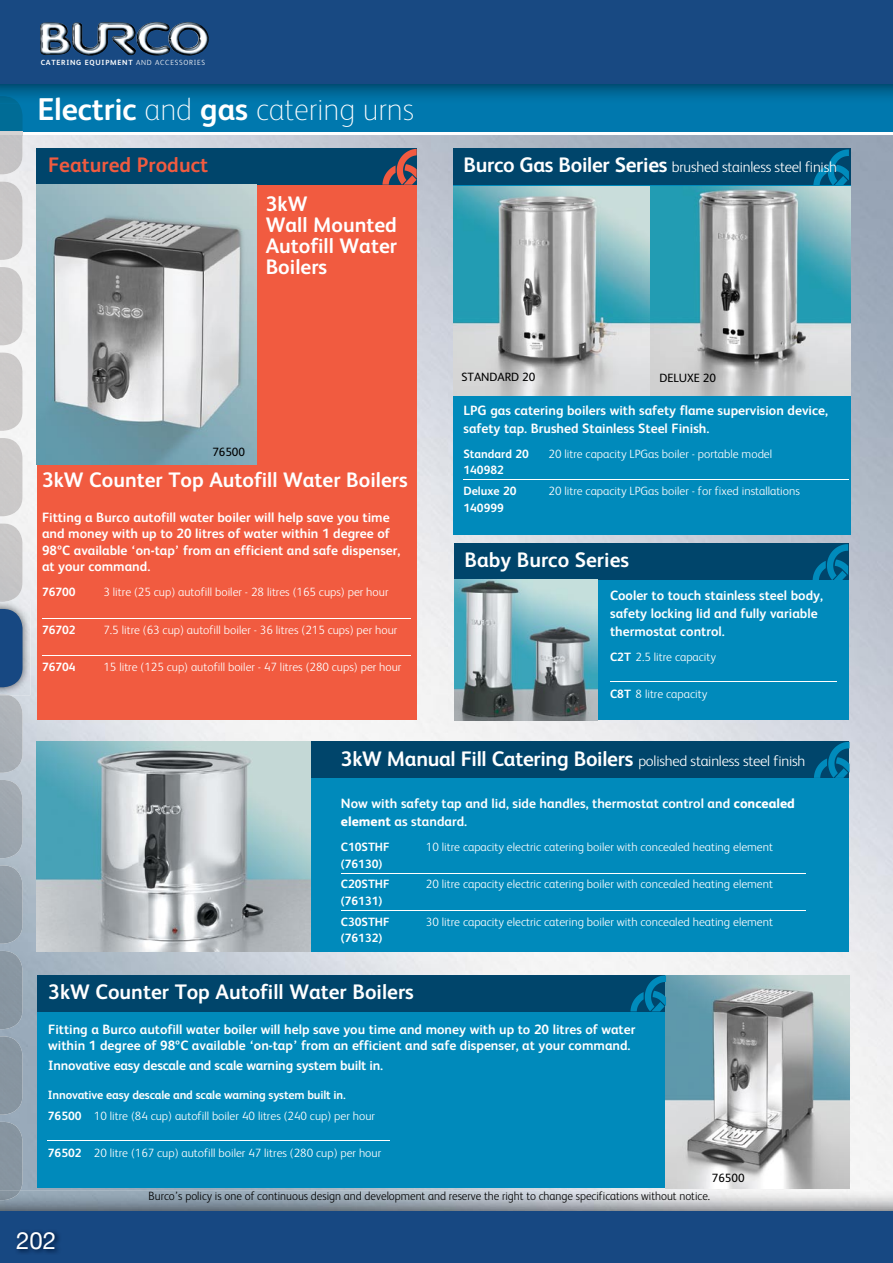
<style>
.page{position:relative;width:893px;height:1263px;background:#fff}
.page>*{position:absolute;margin:0;border:0;box-sizing:border-box;transform-origin:0 0}
.t1{font:100 31.5px "FS Albert";letter-spacing:-.005em;color:#fff}
.t2{font:24px "Helvetica Neue";color:#fff}
.t3{font:700 21px/21px "FS Albert";color:#fff}
.t4{font:700 21px "FS Albert";color:#f15b40}
.t5{font:300 15px "FS Albert";letter-spacing:-.015em;color:#fff}
.t6{font:700 13.5px/18px "FS Albert";color:#fff}
.t7{font:300 12px "FS Albert";color:#fff}
.t8{font:700 12px/20.7px "FS Albert";color:#fff}
.t9{font:300 12px "FS Albert";color:#000;scale:.95 1}
.t10{font:12px "FS Albert";letter-spacing:-.005em;color:#000}
.t11{font:700 7.5px "FS Albert";letter-spacing:.1em;color:#fff}
.s1{font-weight:300}
.s2{font-weight:700}
.s3{font-weight:700;font-size:21px}
.s4{font-weight:300;font-size:15px}
.s5{font-weight:800}
</style>
<div class="page">
<img style="left:0;top:135px;width:893px;height:1076px">
<svg style="left:0;top:0;width:893px;height:131px;fill:#0078ae"></svg>
<div style="left:0;top:1211px;width:893px;height:52px;background:#174882"></div>
<div style="left:0;top:0;width:893px;height:84px;background:#184982"></div>
<img style="left:0;top:780px;width:23px;height:78px">
<img style="left:0;top:1122px;width:23px;height:68px">
<img style="left:0;top:1190px;width:20px;height:10px">
<img style="left:0;top:951px;width:23px;height:78px">
<img style="left:0;top:865px;width:23px;height:79px">
<img style="left:0;top:1036px;width:23px;height:79px">
<hr style="left:0;top:131px;width:23px;height:4px;background:#d5d3d3">
<img style="left:0;top:135px;width:23px;height:39px">
<svg style="left:0;top:103px;width:23px;height:28px"></svg>
<img style="left:0;top:96px;width:19px;height:7px">
<img style="left:0;top:438px;width:23px;height:78px">
<img style="left:0;top:267px;width:23px;height:78px">
<img style="left:0;top:601px;width:30px;height:94px">
<svg style="left:0;top:609px;width:23px;height:78px"></svg>
<img style="left:0;top:182px;width:23px;height:78px">
<img style="left:0;top:523px;width:23px;height:78px">
<img style="left:0;top:353px;width:23px;height:78px">
<img style="left:0;top:695px;width:23px;height:78px">
<div style="left:38px;top:742px;width:811px;height:209px;background:#008abb"></div>
<div style="left:38px;top:742px;width:811px;height:36px;background:#00456b"></div>
<img style="left:36px;top:742px;width:274px;height:209px">
<div style="left:454px;top:548px;width:395px;height:172px;background:#008abb"></div>
<div style="left:454px;top:543px;width:395px;height:36px;background:#00456b"></div>
<img style="left:454px;top:579px;width:143px;height:142px">
<div style="left:38px;top:975px;width:803px;height:213px;background:#008abb"></div>
<div style="left:38px;top:975px;width:628px;height:36px;background:#00456b"></div>
<hr style="left:610px;top:681px;width:226px;height:1px;background:#fff">
<img style="left:827px;top:544px;width:20px;height:18px">
<div style="left:453px;top:148px;width:397px;height:387px;background:#008abb"></div>
<div style="left:453px;top:149px;width:397px;height:36px;background:#00456b"></div>
<img style="left:828px;top:149px;width:19px;height:18px">
<img style="left:453px;top:187px;width:197px;height:208px">
<svg style="left:650px;top:187px;width:200px;height:208px"></svg>
<hr style="left:463px;top:479px;width:386px;height:1px;background:#fff">
<div style="left:37px;top:148px;width:380px;height:572px;background:#f15b40"></div>
<div style="left:36px;top:149px;width:380px;height:36px;background:#00456b"></div>
<img style="left:397px;top:149px;width:19px;height:18px">
<img style="left:666px;top:975px;width:183px;height:213px">
<img style="left:828px;top:742px;width:20px;height:18px">
<hr style="left:341px;top:873px;width:465px;height:1px;background:#fff">
<hr style="left:341px;top:910px;width:465px;height:1px;background:#fff">
<hr style="left:42px;top:618px;width:369px;height:1px;background:#fff">
<hr style="left:42px;top:655px;width:369px;height:1px;background:#fff">
<img style="left:36px;top:185px;width:221px;height:279px">
<img style="left:40px;top:22px;width:169px;height:34px">
<hr style="left:48px;top:1140px;width:342px;height:1px;background:#fff">
<img style="left:645px;top:975px;width:19px;height:18px">
<p class="t11" style="left:41px;top:59px;width:166px">CATERING EQUIPMENT <span class="s1">AND ACCESSORIES</span></p>
<h1 class="t1" style="left:38px;top:91px;width:378px"><span class="s2">Electric</span> and <span class="s2">gas</span> catering urns</h1>
<h3 class="t4" style="left:48px;top:153px;width:161px">Featured Product</h3>
<h3 class="t3" style="left:266px;top:193px;width:133px">3kW<br>Wall Mounted<br>Autofill Water<br>Boilers</h3>
<p class="t10" style="left:212px;top:445px;width:34px">76500</p>
<h3 class="t3" style="left:42px;top:469px;width:367px">3kW Counter Top Autofill Water Boilers</h3>
<p class="t6" style="left:42px;top:509px;width:360px;line-height:16.5px">Fitting a Burco autofill water boiler will help save you time and money with up to 20 litres of water within 1 degree of 98ºC available ‘on-tap’ from an efficient and safe dispenser, at your command.</p>
<p class="t8" style="left:42px;top:582px;width:35px">76700</p>
<p class="t7" style="left:104px;top:585px;width:286px">3 litre (25 cup) autofill boiler - 28 litres (165 cups) per hour</p>
<p class="t8" style="left:42px;top:619px;width:35px">76702</p>
<p class="t7" style="left:104px;top:623px;width:295px">7.5 litre (63 cup) autofill boiler - 36 litres (215 cups) per hour</p>
<p class="t8" style="left:42px;top:656px;width:35px">76704</p>
<p class="t7" style="left:104px;top:660px;width:299px">15 litre (125 cup) autofill boiler - 47 litres (280 cups) per hour</p>
<p class="t5" style="left:463px;top:158px;width:375px"><span class="s3">Burco Gas Boiler Series</span> brushed stainless steel finish</p>
<p class="t10" style="left:461px;top:370px;width:76px">STANDARD 20</p>
<p class="t10" style="left:659px;top:371px;width:58px">DELUXE 20</p>
<p class="t6" style="left:463px;top:401px;width:366px">LPG gas catering boilers with safety flame supervision device, safety tap. Brushed Stainless Steel Finish.</p>
<p class="t8" style="left:463px;top:443px;width:67px">Standard 20</p>
<p class="t7" style="left:548px;top:447px;width:225px">20 litre capacity LPGas boiler - portable model</p>
<p class="t8" style="left:463px;top:460px;width:55px">140982<br>Deluxe 20</p>
<p class="t7" style="left:548px;top:484px;width:253px">20 litre capacity LPGas boiler - for fixed installations</p>
<p class="t8" style="left:463px;top:497px;width:42px">140999</p>
<h3 class="t3" style="left:464px;top:549px;width:166px">Baby Burco Series</h3>
<p class="t6" style="left:610px;top:586px;width:214px">Cooler to touch stainless steel body, safety locking lid and fully variable thermostat control.</p>
<p class="t7" style="left:610px;top:650px;width:107px"><span class="s2">C2T</span> 2.5 litre capacity</p>
<p class="t7" style="left:610px;top:687px;width:99px"><span class="s2">C8T</span> 8 litre capacity</p>
<h3 class="t3" style="left:341px;top:748px;width:466px">3kW Manual Fill Catering Boilers <span class="s4">polished stainless steel finish</span></h3>
<p class="t6" style="left:341px;top:794px;width:456px">Now with safety tap and lid, side handles, thermostat control and <span class="s5">concealed element</span> as standard.</p>
<p class="t8" style="left:341px;top:836px;width:50px">C10STHF</p>
<p class="t7" style="left:426px;top:840px;width:349px">10 litre capacity electric catering boiler with concealed heating element</p>
<p class="t8" style="left:341px;top:853px;width:50px">(76130)<br>C20STHF</p>
<p class="t7" style="left:426px;top:877px;width:349px">20 litre capacity electric catering boiler with concealed heating element</p>
<p class="t8" style="left:341px;top:890px;width:50px">(76131)<br>C30STHF</p>
<p class="t8" style="left:341px;top:927px;width:43px">(76132)</p>
<p class="t7" style="left:426px;top:915px;width:349px">30 litre capacity electric catering boiler with concealed heating element</p>
<h3 class="t3" style="left:48px;top:981px;width:367px">3kW Counter Top Autofill Water Boilers</h3>
<p class="t6" style="left:48px;top:1021px;width:589px;line-height:16.5px">Fitting a Burco autofill water boiler will help save you time and money with up to 20 litres of water within 1 degree of 98ºC available ‘on-tap’ from an efficient and safe dispenser, at your command.</p>
<p class="t6" style="left:48px;top:1056px;width:337px">Innovative easy descale and scale warning system built in.</p>
<p class="t8" style="left:48px;top:1084px;width:329px">Innovative easy descale and scale warning system built in.<br>76500 <span class="s1">10 litre (84 cup) autofill boiler 40 litres (240 cup) per hour</span></p>
<p class="t7" style="left:48px;top:1146px;width:335px"><span class="s2">76502</span> 20 litre (167 cup) autofill boiler 47 litres (280 cup) per hour</p>
<p class="t10" style="left:712px;top:1171px;width:34px">76500</p>
<h2 class="t2" style="left:16px;top:1226px;width:42px">202</h2>
<p class="t9" style="left:149px;top:1189px;width:593px">Burco’s policy is one of continuous design and development and reserve the right to change specifications without notice.</p>
</div>
